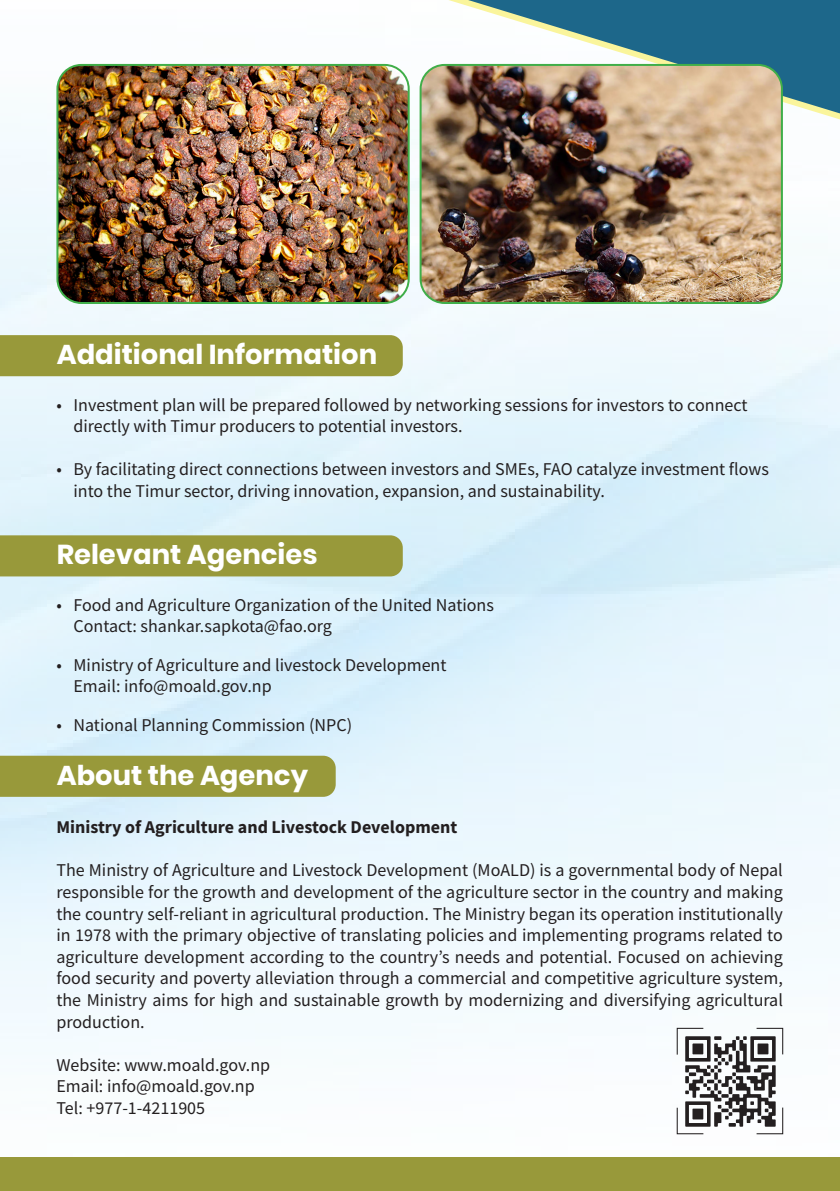
<style>
.page{position:relative;width:840px;height:1191px;background:#fff}
.page>*{position:absolute;margin:0;border:0;box-sizing:border-box;transform-origin:0 0}
.t1{font:700 27.4px "Poppins";color:#fff}
.t2{font:18px/21.6px "Source Sans Pro";color:#231f20}
.t3{font:700 18px "Source Sans Pro";color:#231f20}
</style>
<div class="page">
<img style="left:0;top:63px;width:839px;height:1072px">
<svg style="left:448px;top:0;width:391px;height:119px"></svg>
<div style="left:0;top:1157px;width:839px;height:34px;background:#98993a"></div>
<div style="left:0;top:755px;width:335px;height:42px;background:#98993a"></div>
<div style="left:0;top:535px;width:402px;height:41px;background:#98993a"></div>
<div style="left:0;top:335px;width:402px;height:41px;background:#98993a"></div>
<svg style="left:468px;top:0;width:371px;height:113px;fill:#1d678a"></svg>
<svg style="left:675px;top:1027px;width:108px;height:107px"></svg>
<img style="left:57px;top:65px;width:351px;height:238px">
<div style="left:56px;top:64px;width:353px;height:240px;border:2px solid #40ae49;border-radius:24px"></div>
<img style="left:420px;top:65px;width:361px;height:238px">
<div style="left:419px;top:64px;width:363px;height:240px;border:2px solid #40ae49;border-radius:24px"></div>
<p class="t1" style="left:57px;top:338px;width:322px">Additional Information</p>
<p class="t2" style="left:73px;top:394px;width:675px;text-indent:-17px">• Investment plan will be prepared followed by networking sessions for investors to connect directly with Timur producers to potential investors.</p>
<p class="t2" style="left:73px;top:458px;width:696px;text-indent:-17px">• By facilitating direct connections between investors and SMEs, FAO catalyze investment flows into the Timur sector, driving innovation, expansion, and sustainability.</p>
<p class="t1" style="left:57px;top:539px;width:262px">Relevant Agencies</p>
<p class="t2" style="left:56px;top:594px;width:439px">• Food and Agriculture Organization of the United Nations</p>
<p class="t2" style="left:73px;top:615px;width:260px">Contact: shankar.sapkota@fao.org</p>
<p class="t2" style="left:56px;top:654px;width:391px">• Ministry of Agriculture and livestock Development</p>
<p class="t2" style="left:73px;top:675px;width:200px">Email: info@moald.gov.np</p>
<p class="t2" style="left:56px;top:714px;width:297px">• National Planning Commission (NPC)</p>
<p class="t1" style="left:57px;top:759px;width:253px">About the Agency</p>
<p class="t3" style="left:56px;top:815px;width:402px">Ministry of Agriculture and Livestock Development</p>
<p class="t2" style="left:56px;top:859px;width:727px;text-align:justify">The Ministry of Agriculture and Livestock Development (MoALD) is a governmental body of Nepal responsible for the growth and development of the agriculture sector in the country and making the country self-reliant in agricultural production. The Ministry began its operation institutionally in 1978 with the primary objective of translating policies and implementing programs related to agriculture development according to the country’s needs and potential. Focused on achieving food security and poverty alleviation through a commercial and competitive agriculture system, the Ministry aims for high and sustainable growth by modernizing and diversifying agricultural production.</p>
<p class="t2" style="left:56px;top:1054px;width:215px">Website: www.moald.gov.np</p>
<p class="t2" style="left:56px;top:1075px;width:200px">Email: info@moald.gov.np</p>
<p class="t2" style="left:56px;top:1097px;width:150px">Tel: +977-1-4211905</p>
</div>
